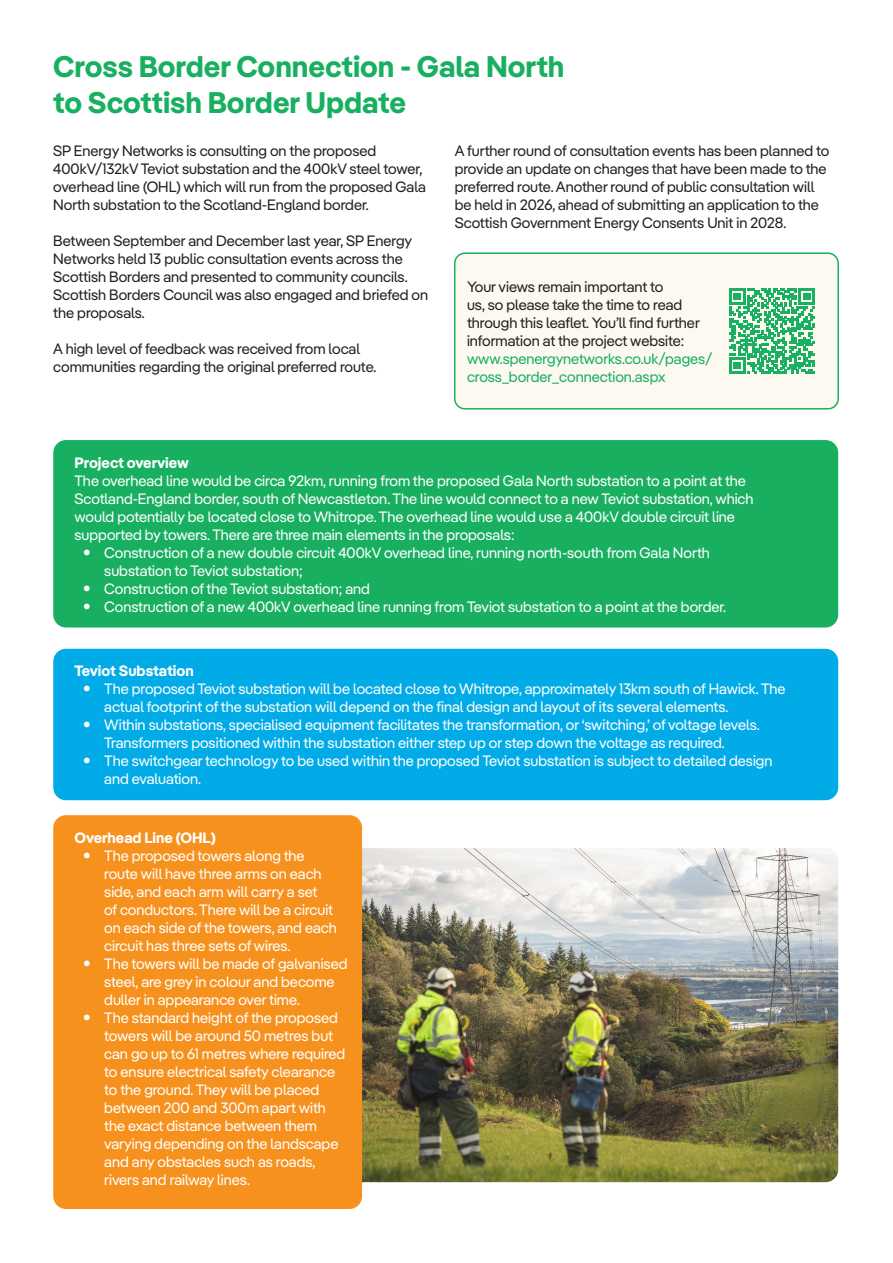
<style>
.page{position:relative;width:893px;height:1263px;background:#fff}
.page>*{position:absolute;margin:0;border:0;box-sizing:border-box;transform-origin:0 0}
.t1{font:700 29.85px/35.7px "Iber Pangea";color:#18b060}
.t2{font:15px/18px "Iber Pangea";color:#fff}
.t3{font:15px/18px "Iber Pangea";color:#231f20}
.t4{font:15px/18px "Iber Pangea";color:#18b060}
.t5{font:700 15px "Iber Pangea";color:#fff}
.s1{font-weight:700}
.s2{font-weight:700;font-size:19.5px}
</style>
<div class="page">
<div style="left:53px;top:440px;width:785px;height:187px;background:#18b060;border-radius:13px"></div>
<div style="left:53px;top:649px;width:785px;height:151px;background:#00abe7;border-radius:13px"></div>
<div style="left:455px;top:253px;width:383px;height:156px;background:#fef9f0;border-radius:10px"></div>
<svg style="left:729px;top:288px;width:86px;height:86px"></svg>
<div style="left:454px;top:252px;width:385px;height:157px;border:2px solid #18b060;border-radius:10px"></div>
<img style="left:362px;top:848px;width:476px;height:334px">
<div style="left:53px;top:815px;width:309px;height:394px;background:#f6911e;border-radius:13px"></div>
<p class="t1" style="left:53px;top:47px;width:513px">Cross Border Connection - Gala North to Scottish Border Update</p>
<p class="t3" style="left:53px;top:141px;width:374px">SP Energy Networks is consulting on the proposed 400kV/132kV Teviot substation and the 400kV steel tower, overhead line (OHL) which will run from the proposed Gala North substation to the Scotland-England border.</p>
<p class="t3" style="left:53px;top:231px;width:376px">Between September and December last year, SP Energy Networks held 13 public consultation events across the Scottish Borders and presented to community councils.<br>Scottish Borders Council was also engaged and briefed on the proposals.</p>
<p class="t3" style="left:53px;top:339px;width:325px">A high level of feedback was received from local communities regarding the original preferred route.</p>
<p class="t3" style="left:455px;top:141px;width:376px">A further round of consultation events has been planned to provide an update on changes that have been made to the preferred route. Another round of public consultation will be held in 2026, ahead of submitting an application to the Scottish Government Energy Consents Unit in 2028.</p>
<p class="t3" style="left:467px;top:277px;width:234px">Your views remain important to<br>us, so please take the time to read through this leaflet. You’ll find further information at the project website:</p>
<p class="t4" style="left:467px;top:349px;width:247px">www.spenergynetworks.co.uk/pages/ cross_border_connection.aspx</p>
<p class="t2" style="left:75px;top:453px;width:681px"><span class="s1">Project overview<br></span>The overhead line would be circa 92km, running from the proposed Gala North substation to a point at the Scotland-England border, south of Newcastleton. The line would connect to a new Teviot substation, which would potentially be located close to Whitrope. The overhead line would use a 400kV double circuit line supported by towers. There are three main elements in the proposals:</p>
<p class="t2" style="left:104px;top:543px;width:607px;text-indent:-21px"><span class="s2">•</span> Construction of a new double circuit 400kV overhead line, running north-south from Gala North substation to Teviot substation;</p>
<p class="t2" style="left:83px;top:579px;width:288px"><span class="s2">•</span> Construction of the Teviot substation; and</p>
<p class="t2" style="left:83px;top:597px;width:645px"><span class="s2">•</span> Construction of a new 400kV overhead line running from Teviot substation to a point at the border.</p>
<p class="t5" style="left:75px;top:660px;width:121px">Teviot Substation</p>
<p class="t2" style="left:104px;top:680px;width:683px;text-indent:-21px"><span class="s2">•</span> The proposed Teviot substation will be located close to Whitrope, approximately 13km south of Hawick. The actual footprint of the substation will depend on the final design and layout of its several elements.</p>
<p class="t2" style="left:104px;top:716px;width:657px;text-indent:-21px"><span class="s2">•</span> Within substations, specialised equipment facilitates the transformation, or ‘switching,’ of voltage levels.<br>Transformers positioned within the substation either step up or step down the voltage as required.</p>
<p class="t2" style="left:104px;top:752px;width:670px;text-indent:-21px"><span class="s2">•</span> The switchgear technology to be used within the proposed Teviot substation is subject to detailed design and evaluation.</p>
<p class="t5" style="left:75px;top:826px;width:143px">Overhead Line (OHL)</p>
<p class="t2" style="left:104px;top:846px;width:234px;text-indent:-21px"><span class="s2">•</span> The proposed towers along the route will have three arms on each side, and each arm will carry a set<br>of conductors. There will be a circuit on each side of the towers, and each circuit has three sets of wires.</p>
<p class="t2" style="left:104px;top:954px;width:245px;text-indent:-21px"><span class="s2">•</span> The towers will be made of galvanised steel, are grey in colour and become duller in appearance over time.</p>
<p class="t2" style="left:104px;top:1008px;width:243px;text-indent:-21px"><span class="s2">•</span> The standard height of the proposed towers will be around 50 metres but can go up to 61 metres where required to ensure electrical safety clearance to the ground. They will be placed between 200 and 300m apart with the exact distance between them varying depending on the landscape and any obstacles such as roads, rivers and railway lines.</p>
</div>
